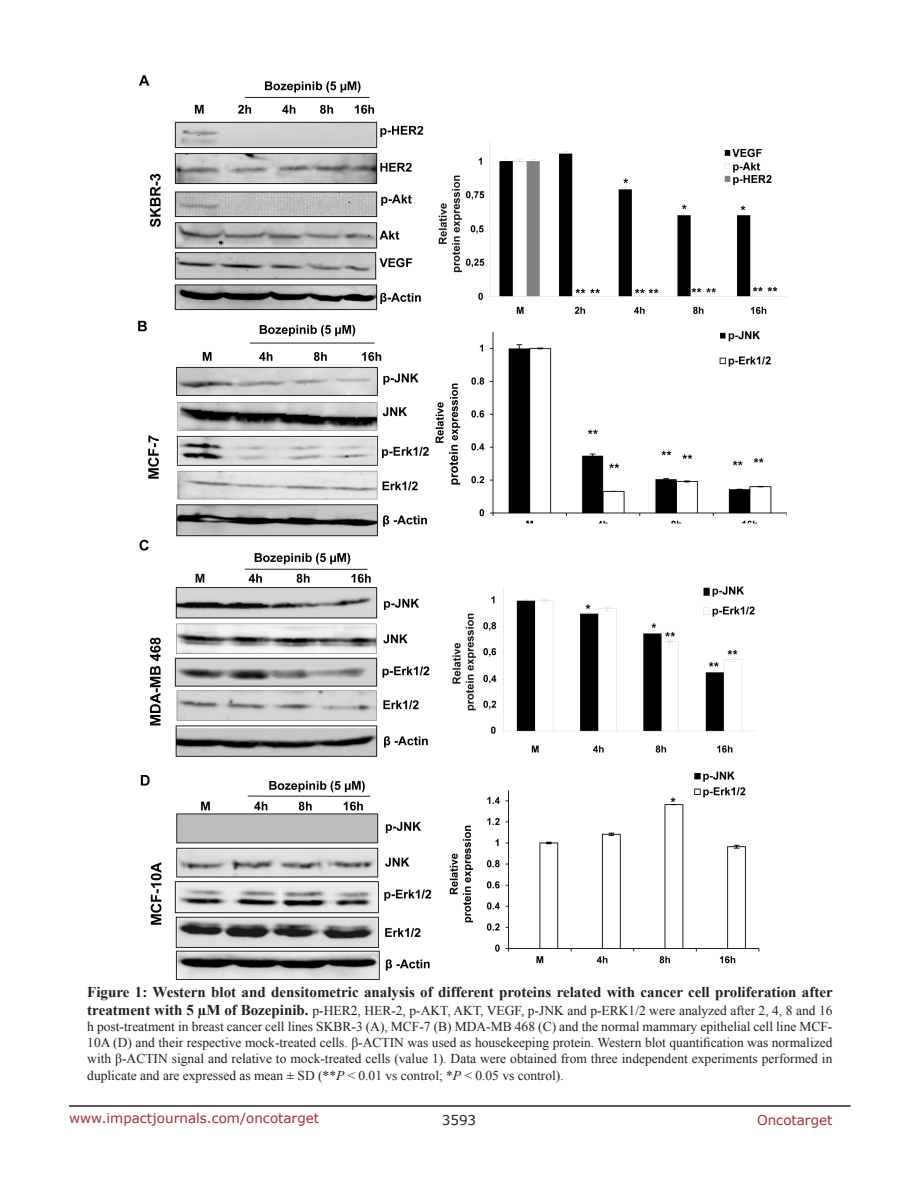
<style>
.page{position:relative;width:918px;height:1188px;background:#fff}
.page>*{position:absolute;margin:0;border:0;box-sizing:border-box;transform-origin:0 0}
.FigureText{font:700 15px "Times New Roman";color:#221f22}
.FigureText-2{font:13.5px/16.2px "Times New Roman";color:#221f22;text-align:justify}
.t1{font:13.5px "Verdana";color:#ac2b31}
.t2{font:13.5px "Verdana";color:#221f22}
.s1{font-weight:700;font-size:15px}
.s2{font-style:italic}
</style>
<div class="page">
<hr style="left:69px;top:1105px;width:781px;height:2px;background:#231f20">
<img style="left:138px;top:75px;width:649px;height:904px">
<p class="FigureText" style="left:87px;top:981px;width:747px">Figure 1: Western blot and densitometric analysis of different proteins related with cancer cell proliferation after</p>
<p class="FigureText-2" style="left:87px;top:1002px;width:747px"><span class="s1">treatment with 5 µM of Bozepinib.</span> p-HER2, HER-2, p-AKT, AKT, VEGF, p-JNK and p-ERK1/2 were analyzed after 2, 4, 8 and 16 h post-treatment in breast cancer cell lines SKBR-3 (A), MCF-7 (B) MDA-MB 468 (C) and the normal mammary epithelial cell line MCF-10A (D) and their respective mock-treated cells. β-ACTIN was used as housekeeping protein. Western blot quantification was normalized with β-ACTIN signal and relative to mock-treated cells (value 1). Data were obtained from three independent experiments performed in duplicate and are expressed as mean ± SD (**<span class="s2">P</span> &lt; 0.01 vs control; *<span class="s2">P</span> &lt; 0.05 vs control).</p>
<p class="t1" style="left:69px;top:1109px;width:252px">www.impactjournals.com/oncotarget</p>
<p class="t2" style="left:442px;top:1111px;width:36px">3593</p>
<p class="t1" style="left:757px;top:1111px;width:77px">Oncotarget</p>
</div>
